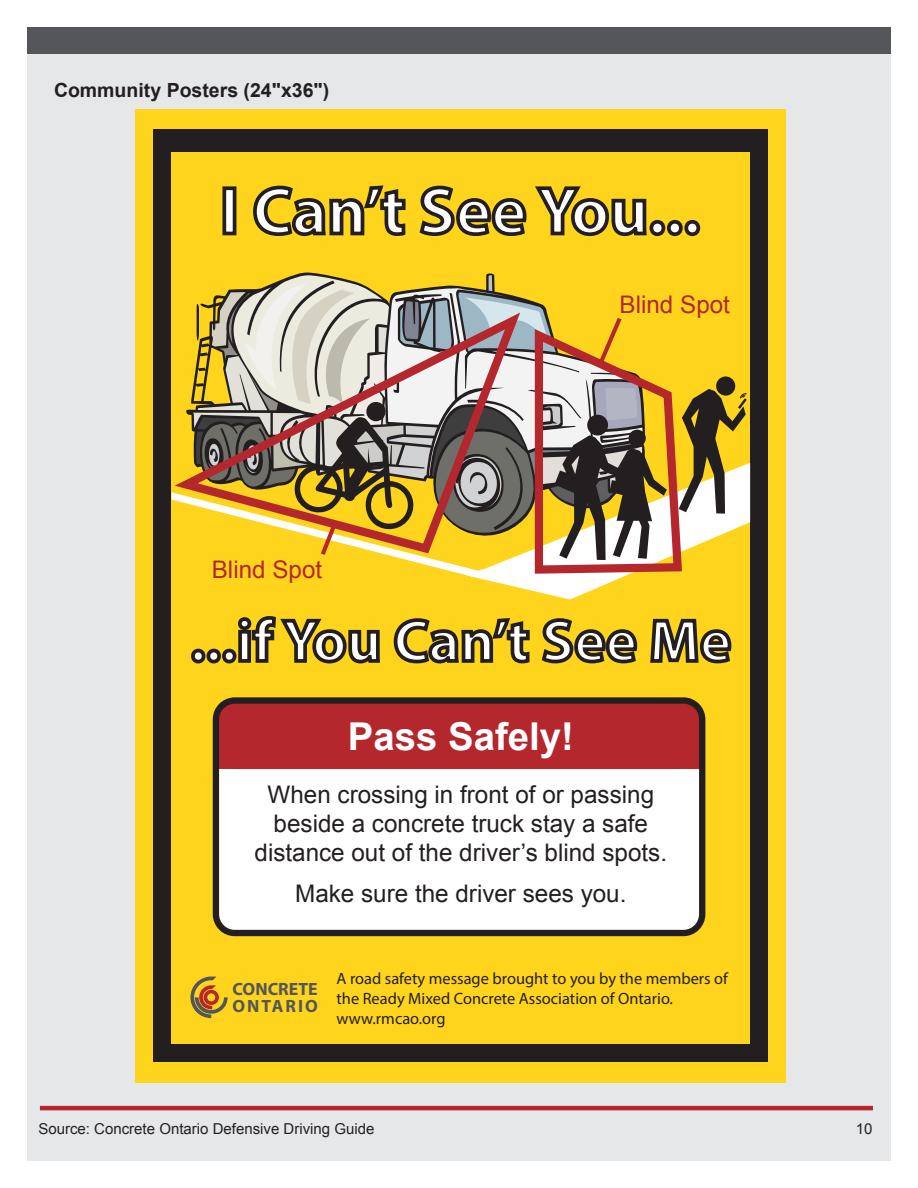
<style>
.page{position:relative;width:918px;height:1188px;background:#fff}
.page>*{position:absolute;margin:0;border:0;box-sizing:border-box;transform-origin:0 0}
.t1{font:700 67.05px "Myriad Pro";color:#fff}
.t2{font:700 59.7px "Myriad Pro";color:#fff}
.t3{font:700 38.4px "Arial";color:#fff}
.t4{font:24.3px/29.1px "Arial";color:#231f20;text-align:center}
.t5{font:24.3px "Arial";color:#b3272d}
.t6{font:700 19.5px "Arial";color:#231f20}
.t7{font:700 17.85px/17.4px "Myriad Pro";letter-spacing:.005em;color:#55565a}
.t8{font:16.35px/19.6px "Myriad Pro";color:#231f20}
.t9{font:15px "Arial";color:#231f20}
.s1{font-style:inherit}
</style>
<div class="page">
<div style="left:27px;top:27px;width:864px;height:1134px;background:#e6e7e9"></div>
<hr style="left:40px;top:1106px;width:833px;height:4px;background:#b3272d">
<div style="left:27px;top:27px;width:864px;height:27px;background:#55565a"></div>
<div style="left:135px;top:109px;width:651px;height:973px;background:#fed41d"></div>
<div style="left:153px;top:129px;width:615px;height:933px;background:#231f20"></div>
<div style="left:172px;top:152px;width:578px;height:892px;background:#fed41d"></div>
<div style="left:222px;top:186px;width:14px;height:49px;border:4px solid #231f20"></div>
<svg style="left:253px;top:185px;width:153px;height:52px"></svg>
<svg style="left:419px;top:185px;width:228px;height:52px"></svg>
<div style="left:650px;top:220px;width:15px;height:16px;border:4px solid #231f20;border-radius:50%"></div>
<div style="left:667px;top:220px;width:16px;height:16px;border:4px solid #231f20;border-radius:50%"></div>
<div style="left:684px;top:220px;width:16px;height:16px;border:4px solid #231f20;border-radius:50%"></div>
<div style="left:191px;top:649px;width:14px;height:14px;border:4px solid #231f20;border-radius:50%"></div>
<div style="left:207px;top:649px;width:14px;height:14px;border:4px solid #231f20;border-radius:50%"></div>
<div style="left:222px;top:649px;width:14px;height:14px;border:4px solid #231f20;border-radius:50%"></div>
<svg style="left:236px;top:616px;width:144px;height:48px"></svg>
<svg style="left:393px;top:618px;width:137px;height:46px"></svg>
<svg style="left:541px;top:618px;width:97px;height:46px"></svg>
<svg style="left:650px;top:618px;width:82px;height:46px"></svg>
<div style="left:216px;top:753px;width:486px;height:180px;background:#fff;border-radius:21px"></div>
<div style="left:216px;top:702px;width:486px;height:67px;background:#b3272d;border-radius:21px"></div>
<div style="left:217px;top:759px;width:485px;height:10px;background:#b3272d"></div>
<div style="left:213px;top:697px;width:492px;height:239px;border:6px solid #231f20;border-radius:19px"></div>
<svg style="left:172px;top:275px;width:578px;height:325px"></svg>
<svg style="left:190px;top:977px;width:38px;height:41px"></svg>
<p class="t6" style="left:54px;top:76px;width:277px">Community Posters (24"x36")</p>
<h1 class="t1" style="left:220px;top:167px;width:482px">I Can’t See You...</h1>
<p class="t5" style="left:212px;top:553px;width:112px">Blind Spot</p>
<p class="t5" style="left:620px;top:288px;width:112px">Blind Spot</p>
<h2 class="t2" style="left:190px;top:602px;width:543px">...if You Can’t See Me</h2>
<h3 class="t3" style="left:348px;top:709px;width:228px">Pass Safely!</h3>
<p class="t4" style="left:255px;top:780px;width:414px">When crossing in front of or passing beside a concrete truck stay a safe distance out of the driver’s blind spots.</p>
<p class="t4" style="left:295px;top:879px;width:333px">Make sure the driver sees you.</p>
<p class="t7" style="left:233px;top:979px;width:87px">CONCRETE<br>ONTARIO</p>
<p class="t8" style="left:337px;top:969px;width:393px">A road safety message brought to you by the members of the Ready Mixed Concrete Association of Ontario. www.rmcao.org</p>
<p class="t9" style="left:38px;top:1119px;width:337px"><span class="s1">Source:</span> Concrete Ontario Defensive Driving Guide</p>
<p class="t9" style="left:856px;top:1119px;width:18px">10</p>
</div>
